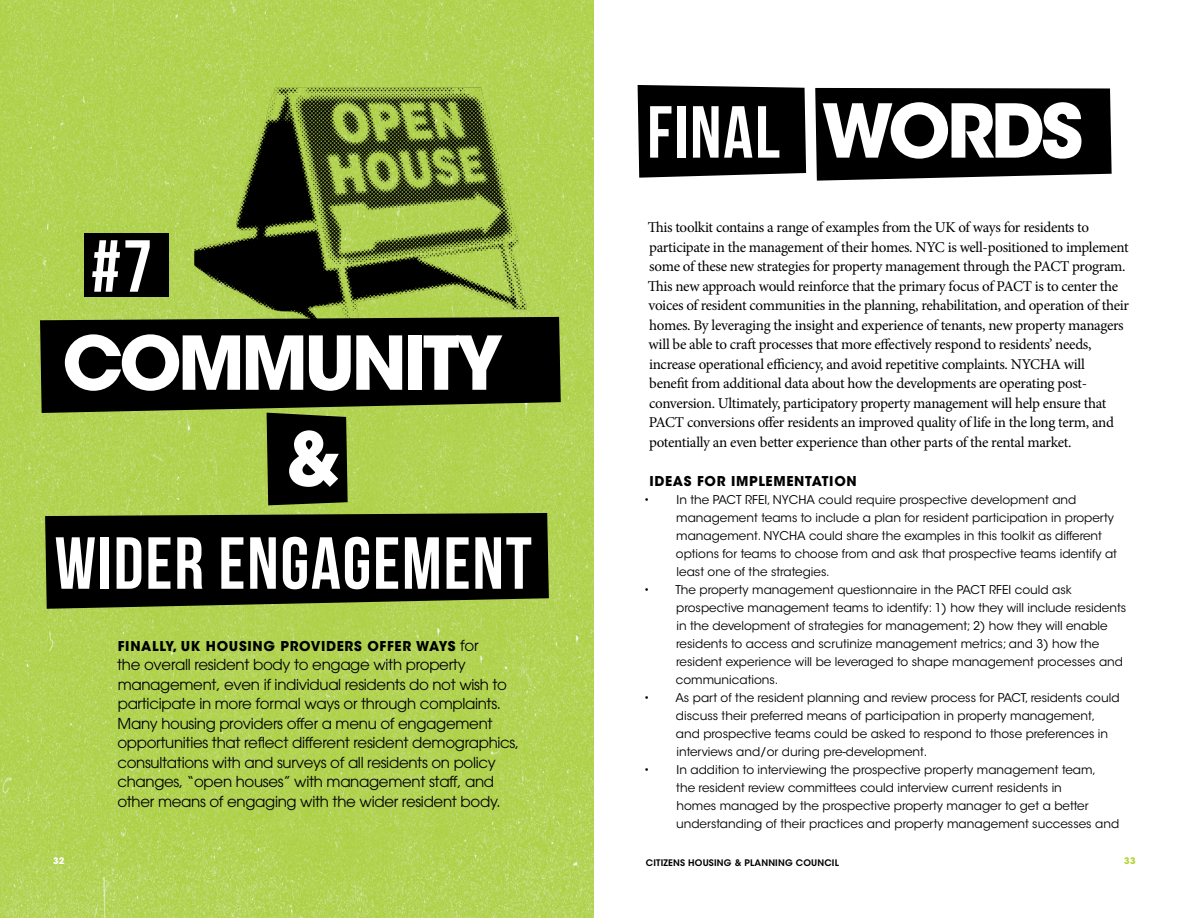
<style>
.page{position:relative;width:1188px;height:918px;background:#fff}
.page>*{position:absolute;margin:0;border:0;box-sizing:border-box;transform-origin:0 0}
.t1{font:73.5px "Bebas Neue";letter-spacing:.025em;color:#fff}
.t2{font:700 73.5px "ITC Avant Garde Std";letter-spacing:-.055em;color:#fff}
.t3{font:15px/19.5px "Minion Pro";letter-spacing:-.025em;color:#000}
.t4{font:15px/19.5px "ITC Avant Garde Pro";letter-spacing:-.02em;color:#000}
.t5{font:700 13.5px "ITC Avant Garde Std";letter-spacing:.05em;color:#000}
.t6{font:12px/18px "ITC Avant Garde Std";color:#000}
.t7{font:600 9px "ITC Avant Garde Std";letter-spacing:.02em;color:#000}
.t8{font:700 9px "ITC Avant Garde Std";color:#fff}
.t9{font:700 9px "ITC Avant Garde Std";color:#b5d336}
.s1{font-family:"ITC Avant Garde Pro";font-weight:400;font-size:15px}
.s2{font-family:"ITC Avant Garde Std";font-weight:700}
</style>
<div class="page">
<img style="left:0;top:0;width:594px;height:918px">
<div style="left:84px;top:233px;width:85px;height:64px;background:#000"></div>
<svg style="left:40px;top:317px;width:521px;height:96px;background:#111408"></svg>
<svg style="left:45px;top:513px;width:504px;height:96px;background:#0f1207"></svg>
<svg style="left:267px;top:413px;width:81px;height:92px;background:#090a04"></svg>
<img style="left:192px;top:27px;width:336px;height:336px">
<div style="left:638px;top:85px;width:168px;height:93px;background:#000"></div>
<div style="left:815px;top:88px;width:297px;height:93px;background:#000"></div>
<h1 class="t1" style="left:91px;top:226px;width:63px">#7</h1>
<h1 class="t2" style="left:62px;top:315px;width:442px">COMMUNITY</h1>
<h1 class="t2" style="left:285px;top:411px;width:57px">&amp;</h1>
<h1 class="t1" style="left:55px;top:523px;width:479px">WIDER ENGAGEMENT</h1>
<p class="t5" style="left:118px;top:637px;width:362px">FINALLY, UK HOUSING PROVIDERS OFFER WAYS <span class="s1">for</span></p>
<p class="t4" style="left:117px;top:655px;width:404px">the overall resident body to engage with property management, even if individual residents do not wish to participate in more formal ways or through complaints.<br>Many housing providers offer a menu of engagement opportunities that reflect different resident demographics, consultations with and surveys of all residents on policy changes, “open houses” with management staff, and other means of engaging with the wider resident body.</p>
<h1 class="t1" style="left:647px;top:92px;width:438px">FINAL <span class="s2">WORDS</span></h1>
<p class="t3" style="left:648px;top:218px;width:483px">This toolkit contains a range of examples from the UK of ways for residents to participate in the management of their homes. NYC is well-positioned to implement some of these new strategies for property management through the PACT program.<br>This new approach would reinforce that the primary focus of PACT is to center the voices of resident communities in the planning, rehabilitation, and operation of their homes. By leveraging the insight and experience of tenants, new property managers will be able to craft processes that more effectively respond to residents’ needs, increase operational efficiency, and avoid repetitive complaints. NYCHA will<br>benefit from additional data about how the developments are operating post&shy;conversion. Ultimately, participatory property management will help ensure that PACT conversions offer residents an improved quality of life in the long term, and potentially an even better experience than other parts of the rental market.</p>
<p class="t5" style="left:649px;top:472px;width:209px">IDEAS FOR IMPLEMENTATION</p>
<p class="t6" style="left:676px;top:491px;width:443px;text-indent:-32px">• In the PACT RFEI, NYCHA could require prospective development and management teams to include a plan for resident participation in property management. NYCHA could share the examples in this toolkit as different options for teams to choose from and ask that prospective teams identify at least one of the strategies.</p>
<p class="t6" style="left:676px;top:581px;width:452px;text-indent:-32px">• The property management questionnaire in the PACT RFEI could ask prospective management teams to identify: 1) how they will include residents in the development of strategies for management; 2) how they will enable residents to access and scrutinize management metrics; and 3) how the resident experience will be leveraged to shape management processes and communications.</p>
<p class="t6" style="left:676px;top:689px;width:445px;text-indent:-32px">• As part of the resident planning and review process for PACT, residents could discuss their preferred means of participation in property management, and prospective teams could be asked to respond to those preferences in interviews and/or during pre-development.</p>
<p class="t6" style="left:676px;top:761px;width:445px;text-indent:-32px">• In addition to interviewing the prospective property management team,<br>the resident review committees could interview current residents in<br>homes managed by the prospective property manager to get a better understanding of their practices and property management successes and</p>
<p class="t8" style="left:53px;top:855px;width:13px">32</p>
<p class="t7" style="left:646px;top:857px;width:195px">CITIZENS HOUSING &amp; PLANNING COUNCIL</p>
<p class="t9" style="left:1124px;top:855px;width:13px">33</p>
</div>
